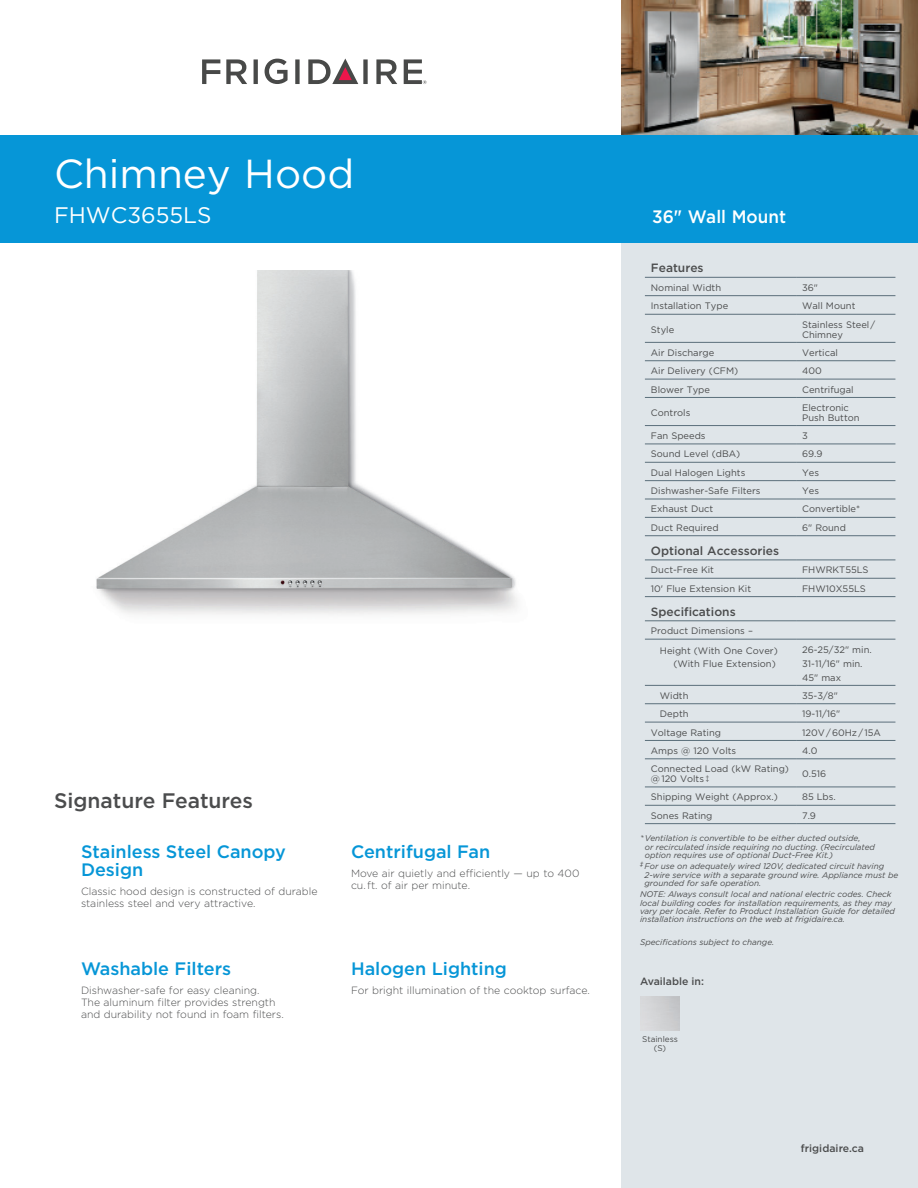
<style>
.page{position:relative;width:918px;height:1188px;background:#fff}
.page>*{position:absolute;margin:0;border:0;box-sizing:border-box;transform-origin:0 0}
.t1{font:40.5px "Gotham";color:#fff}
.t2{font:22.5px "Gotham";color:#fff}
.t3{font:500 21px "Gotham";color:#4b4c4d}
.t4{font:500 18px/18px "Gotham";color:#0696d7}
.t5{font:500 18px "Gotham";color:#fff;scale:.95 1}
.t6{font:500 12px "Gotham";color:#4b4c4d}
.t7{font:300 10.5px/12px "Gotham";color:#4b4c4d}
.t8{font:500 10.5px "Gotham";color:#4b4c4d}
.t9{font:9.3px/9.8px "Gotham";color:#4b4c4d}
.t10{font:italic 8.25px/8.2px "Gotham";color:#4b4c4d}
.t11{font:8.25px/9px "Gotham";color:#4b4c4d;text-align:center}
</style>
<div class="page">
<div style="left:621px;top:0;width:297px;height:1188px;background:#dfe5e9"></div>
<svg style="left:265px;top:59px;width:23px;height:25px"></svg>
<svg style="left:202px;top:59px;width:18px;height:25px"></svg>
<svg style="left:226px;top:59px;width:21px;height:25px"></svg>
<svg style="left:254px;top:59px;width:4px;height:25px"></svg>
<svg style="left:295px;top:59px;width:5px;height:25px"></svg>
<svg style="left:376px;top:59px;width:21px;height:25px"></svg>
<svg style="left:308px;top:59px;width:60px;height:25px"></svg>
<svg style="left:404px;top:59px;width:23px;height:25px"></svg>
<img style="left:621px;top:0;width:297px;height:135px">
<div style="left:0;top:135px;width:918px;height:108px;background:#0696d7"></div>
<hr style="left:645px;top:277px;width:151px;height:1px;background:#5b6f7b">
<hr style="left:645px;top:295px;width:151px;height:1px;background:#5b6f7b">
<hr style="left:645px;top:314px;width:151px;height:1px;background:#5b6f7b">
<hr style="left:645px;top:342px;width:151px;height:1px;background:#5b6f7b">
<hr style="left:645px;top:360px;width:151px;height:1px;background:#5b6f7b">
<hr style="left:645px;top:379px;width:151px;height:1px;background:#5b6f7b">
<hr style="left:645px;top:397px;width:151px;height:1px;background:#5b6f7b">
<hr style="left:645px;top:425px;width:151px;height:1px;background:#5b6f7b">
<hr style="left:645px;top:444px;width:151px;height:1px;background:#5b6f7b">
<hr style="left:645px;top:462px;width:151px;height:1px;background:#5b6f7b">
<hr style="left:645px;top:480px;width:151px;height:1px;background:#5b6f7b">
<hr style="left:645px;top:499px;width:151px;height:1px;background:#5b6f7b">
<hr style="left:645px;top:517px;width:151px;height:1px;background:#5b6f7b">
<hr style="left:645px;top:535px;width:151px;height:1px;background:#5b6f7b">
<hr style="left:645px;top:560px;width:151px;height:1px;background:#5b6f7b">
<hr style="left:645px;top:578px;width:151px;height:1px;background:#5b6f7b">
<hr style="left:645px;top:596px;width:151px;height:1px;background:#5b6f7b">
<hr style="left:645px;top:620px;width:151px;height:1px;background:#5b6f7b">
<hr style="left:645px;top:639px;width:151px;height:1px;background:#5b6f7b">
<hr style="left:645px;top:685px;width:151px;height:1px;background:#5b6f7b">
<hr style="left:645px;top:703px;width:151px;height:1px;background:#5b6f7b">
<hr style="left:645px;top:722px;width:151px;height:1px;background:#5b6f7b">
<hr style="left:645px;top:740px;width:151px;height:1px;background:#5b6f7b">
<hr style="left:645px;top:758px;width:151px;height:1px;background:#5b6f7b">
<hr style="left:645px;top:787px;width:151px;height:1px;background:#5b6f7b">
<hr style="left:645px;top:805px;width:151px;height:1px;background:#5b6f7b">
<hr style="left:645px;top:823px;width:151px;height:1px;background:#5b6f7b">
<hr style="left:796px;top:277px;width:99px;height:1px;background:#5b6f7b">
<hr style="left:796px;top:295px;width:99px;height:1px;background:#5b6f7b">
<hr style="left:796px;top:314px;width:99px;height:1px;background:#5b6f7b">
<hr style="left:796px;top:342px;width:99px;height:1px;background:#5b6f7b">
<hr style="left:796px;top:360px;width:99px;height:1px;background:#5b6f7b">
<hr style="left:796px;top:379px;width:99px;height:1px;background:#5b6f7b">
<hr style="left:796px;top:397px;width:99px;height:1px;background:#5b6f7b">
<hr style="left:796px;top:425px;width:99px;height:1px;background:#5b6f7b">
<hr style="left:796px;top:444px;width:99px;height:1px;background:#5b6f7b">
<hr style="left:796px;top:462px;width:99px;height:1px;background:#5b6f7b">
<hr style="left:796px;top:480px;width:99px;height:1px;background:#5b6f7b">
<hr style="left:796px;top:499px;width:99px;height:1px;background:#5b6f7b">
<hr style="left:796px;top:517px;width:99px;height:1px;background:#5b6f7b">
<hr style="left:796px;top:535px;width:99px;height:1px;background:#5b6f7b">
<hr style="left:796px;top:560px;width:99px;height:1px;background:#5b6f7b">
<hr style="left:796px;top:578px;width:99px;height:1px;background:#5b6f7b">
<hr style="left:796px;top:596px;width:99px;height:1px;background:#5b6f7b">
<hr style="left:796px;top:620px;width:99px;height:1px;background:#5b6f7b">
<hr style="left:796px;top:639px;width:99px;height:1px;background:#5b6f7b">
<hr style="left:796px;top:685px;width:99px;height:1px;background:#5b6f7b">
<hr style="left:796px;top:703px;width:99px;height:1px;background:#5b6f7b">
<hr style="left:796px;top:722px;width:99px;height:1px;background:#5b6f7b">
<hr style="left:796px;top:740px;width:99px;height:1px;background:#5b6f7b">
<hr style="left:796px;top:758px;width:99px;height:1px;background:#5b6f7b">
<hr style="left:796px;top:787px;width:99px;height:1px;background:#5b6f7b">
<hr style="left:796px;top:805px;width:99px;height:1px;background:#5b6f7b">
<hr style="left:796px;top:823px;width:99px;height:1px;background:#5b6f7b">
<img style="left:96px;top:270px;width:422px;height:345px">
<h1 class="t1" style="left:54px;top:147px;width:302px">Chimney Hood</h1>
<h2 class="t2" style="left:54px;top:201px;width:159px">FHWC3655LS</h2>
<h1 class="t1" style="left:54px;top:147px;width:344px">Drop-In Co ktop</h1>
<h2 class="t2" style="left:69px;top:201px;width:122px">PEC3085K</h2>
<h3 class="t5" style="left:648px;top:205px;width:109px">30" Electric</h3>
<h3 class="t5" style="left:652px;top:205px;width:142px">36" Wall Mount</h3>
<h3 class="t3" style="left:54px;top:787px;width:201px">Signature Features</h3>
<h3 class="t4" style="left:81px;top:843px;width:206px">Stainless Steel Canopy<br>Design</h3>
<p class="t7" style="left:81px;top:885px;width:238px">Classic hood design is constructed of durable stainless steel and very attractive.</p>
<h3 class="t4" style="left:81px;top:959px;width:152px">Washable Filters</h3>
<p class="t7" style="left:81px;top:984px;width:204px">Dishwasher-safe for easy cleaning.<br>The aluminum filter provides strength and durability not found in foam filters.</p>
<h3 class="t4" style="left:351px;top:843px;width:141px">Centrifugal Fan</h3>
<p class="t7" style="left:351px;top:867px;width:230px">Move air quietly and efficiently — up to 400 cu. ft. of air per minute.</p>
<h3 class="t4" style="left:351px;top:959px;width:157px">Halogen Lighting</h3>
<p class="t7" style="left:351px;top:984px;width:240px">For bright illumination of the cooktop surface.</p>
<p class="t6" style="left:651px;top:260px;width:54px">Features</p>
<p class="t9" style="left:651px;top:282px;width:72px">Nominal Width</p>
<p class="t9" style="left:802px;top:282px;width:17px">36"</p>
<p class="t9" style="left:651px;top:301px;width:79px">Installation Type</p>
<p class="t9" style="left:802px;top:301px;width:55px">Wall Mount</p>
<p class="t9" style="left:651px;top:324px;width:25px">Style</p>
<p class="t9" style="left:802px;top:319px;width:75px">Stainless Steel /<br>Chimney</p>
<p class="t9" style="left:651px;top:348px;width:65px">Air Discharge</p>
<p class="t9" style="left:802px;top:348px;width:37px">Vertical</p>
<p class="t9" style="left:651px;top:366px;width:89px">Air Delivery (CFM)</p>
<p class="t9" style="left:802px;top:366px;width:21px">400</p>
<p class="t9" style="left:651px;top:384px;width:61px">Blower Type</p>
<p class="t9" style="left:802px;top:384px;width:53px">Centrifugal</p>
<p class="t9" style="left:651px;top:407px;width:41px">Controls</p>
<p class="t9" style="left:802px;top:403px;width:59px">Electronic<br>Push Button</p>
<p class="t9" style="left:651px;top:431px;width:56px">Fan Speeds</p>
<p class="t9" style="left:802px;top:431px;width:7px">3</p>
<p class="t9" style="left:651px;top:449px;width:91px">Sound Level (dBA)</p>
<p class="t9" style="left:802px;top:449px;width:22px">69.9</p>
<p class="t9" style="left:651px;top:467px;width:96px">Dual Halogen Lights</p>
<p class="t9" style="left:802px;top:467px;width:18px">Yes</p>
<p class="t9" style="left:651px;top:486px;width:111px">Dishwasher-Safe Filters</p>
<p class="t9" style="left:802px;top:486px;width:18px">Yes</p>
<p class="t9" style="left:651px;top:504px;width:64px">Exhaust Duct</p>
<p class="t9" style="left:802px;top:504px;width:60px">Convertible*</p>
<p class="t9" style="left:651px;top:522px;width:69px">Duct Required</p>
<p class="t9" style="left:802px;top:522px;width:45px">6" Round</p>
<p class="t6" style="left:651px;top:543px;width:130px">Optional Accessories</p>
<p class="t9" style="left:651px;top:565px;width:65px">Duct-Free Kit</p>
<p class="t9" style="left:802px;top:565px;width:68px">FHWRKT55LS</p>
<p class="t9" style="left:651px;top:583px;width:102px">10' Flue Extension Kit</p>
<p class="t9" style="left:802px;top:583px;width:65px">FHW10X55LS</p>
<p class="t6" style="left:651px;top:604px;width:86px">Specifications</p>
<p class="t9" style="left:660px;top:621px;width:119px;line-height:20.1px;text-indent:-9px">Product Dimensions –<br>Height (With One Cover)</p>
<p class="t9" style="left:673px;top:658px;width:104px">(With Flue Extension)</p>
<p class="t9" style="left:802px;top:642px;width:71px;line-height:14px">26-25/32" min.<br>31-11/16" min.<br>45" max</p>
<p class="t9" style="left:660px;top:690px;width:30px">Width</p>
<p class="t9" style="left:802px;top:690px;width:37px">35-3/8"</p>
<p class="t9" style="left:660px;top:709px;width:30px">Depth</p>
<p class="t9" style="left:802px;top:709px;width:40px">19-11/16"</p>
<p class="t9" style="left:651px;top:727px;width:72px">Voltage Rating</p>
<p class="t9" style="left:802px;top:727px;width:80px">120V / 60Hz / 15A</p>
<p class="t9" style="left:651px;top:746px;width:87px">Amps @ 120 Volts</p>
<p class="t9" style="left:802px;top:746px;width:17px">4.0</p>
<p class="t9" style="left:651px;top:764px;width:140px">Connected Load (kW Rating) @ 120 Volts ‡</p>
<p class="t9" style="left:802px;top:769px;width:26px">0.516</p>
<p class="t9" style="left:651px;top:792px;width:129px">Shipping Weight (Approx.)</p>
<p class="t9" style="left:802px;top:792px;width:35px">85 Lbs.</p>
<p class="t9" style="left:651px;top:810px;width:63px">Sones Rating</p>
<p class="t9" style="left:802px;top:810px;width:15px">7.9</p>
<p class="t10" style="left:645px;top:834px;width:232px;text-indent:-5px">* Ventilation is convertible to be either ducted outside,<br>or recirculated inside requiring no ducting. (Recirculated option requires use of optional Duct-Free Kit.)</p>
<p class="t10" style="left:645px;top:862px;width:255px;text-indent:-4px"><sup>‡</sup> For use on adequately wired 120V, dedicated circuit having<br>2-wire service with a separate ground wire. Appliance must be grounded for safe operation.</p>
<p class="t10" style="left:640px;top:890px;width:256px">NOTE: Always consult local and national electric codes. Check local building codes for installation requirements, as they may vary per locale. Refer to Product Installation Guide for detailed installation instructions on the web at frigidaire.ca.</p>
<p class="t10" style="left:640px;top:938px;width:136px">Specifications subject to change.</p>
<p class="t8" style="left:640px;top:974px;width:65px">Available in:</p>
<p class="t11" style="left:642px;top:1034px;width:37px">Stainless (S)</p>
<p class="t8" style="left:801px;top:1141px;width:65px">frigidaire.ca</p>
</div>
